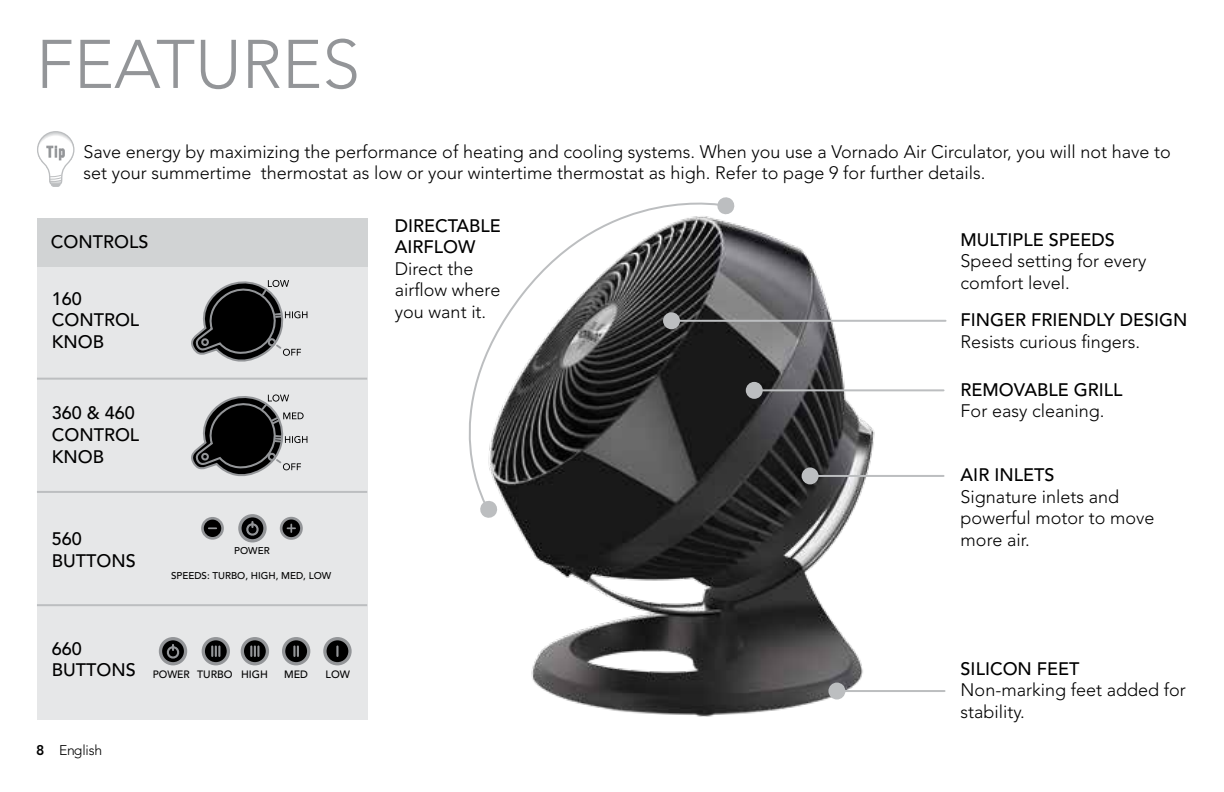
<style>
.page{position:relative;width:1224px;height:792px;background:#fff}
.page>*{position:absolute;margin:0;border:0;box-sizing:border-box;transform-origin:0 0}
.t1{font:300 68px "Avenir";color:#939598}
.t2{font:300 18px/21.6px "Avenir";color:#000}
.t3{font:500 18px/21.6px "Avenir";color:#000}
.t4{font:300 14px "Avenir";letter-spacing:-.02em;color:#000}
.t5{font:500 10.6px "Avenir";color:#000}
.t6{font:500 9.8px "Avenir";color:#000}
.s1{font-size:18px}
.s2{font-weight:800}
</style>
<div class="page">
<div style="left:37px;top:266px;width:330px;height:453px;background:#e6e7e8"></div>
<svg style="left:202px;top:518px;width:21px;height:20px"></svg>
<div style="left:201px;top:517px;width:23px;height:23px;border:3px solid #939598;border-radius:50%"></div>
<svg style="left:209px;top:527px;width:7px;height:2px"></svg>
<svg style="left:240px;top:516px;width:25px;height:25px"></svg>
<div style="left:238px;top:514px;width:29px;height:28px;border:3px solid #939598;border-radius:50%"></div>
<svg style="left:244px;top:521px;width:17px;height:15px"></svg>
<svg style="left:281px;top:518px;width:20px;height:20px"></svg>
<div style="left:280px;top:517px;width:23px;height:23px;border:3px solid #939598;border-radius:50%"></div>
<svg style="left:287px;top:524px;width:8px;height:8px"></svg>
<svg style="left:191px;top:394px;width:116px;height:82px"></svg>
<div style="left:37px;top:218px;width:330px;height:48px;background:#d1d3d4"></div>
<hr style="left:37px;top:378px;width:330px;height:2px;background:#bcbec0">
<hr style="left:37px;top:491px;width:330px;height:2px;background:#bcbec0">
<img style="left:509px;top:222px;width:374px;height:495px">
<div style="left:746px;top:382px;width:17px;height:17px;background:#bcbec0;border-radius:50%"></div>
<hr style="left:762px;top:389px;width:182px;height:2px;background:#bcbec0">
<hr style="left:679px;top:320px;width:267px;height:2px;background:#bcbec0">
<div style="left:802px;top:467px;width:17px;height:17px;background:#bcbec0;border-radius:50%"></div>
<hr style="left:811px;top:475px;width:133px;height:2px;background:#bcbec0">
<svg style="left:727px;top:197px;width:8px;height:17px"></svg>
<svg style="left:468px;top:197px;width:259px;height:314px"></svg>
<svg style="left:479px;top:500px;width:19px;height:18px"></svg>
<div style="left:828px;top:683px;width:17px;height:17px;background:#bcbec0;border-radius:50%"></div>
<hr style="left:845px;top:690px;width:100px;height:2px;background:#bcbec0">
<svg style="left:37px;top:131px;width:37px;height:56px"></svg>
<svg style="left:191px;top:280px;width:116px;height:82px"></svg>
<svg style="left:325px;top:639px;width:25px;height:25px"></svg>
<div style="left:323px;top:637px;width:29px;height:28px;border:3px solid #939598;border-radius:50%"></div>
<svg style="left:336px;top:647px;width:3px;height:9px"></svg>
<svg style="left:284px;top:639px;width:25px;height:25px"></svg>
<div style="left:282px;top:637px;width:28px;height:28px;border:3px solid #939598;border-radius:50%"></div>
<svg style="left:293px;top:646px;width:6px;height:10px"></svg>
<svg style="left:242px;top:639px;width:25px;height:25px"></svg>
<div style="left:241px;top:637px;width:28px;height:28px;border:3px solid #939598;border-radius:50%"></div>
<svg style="left:250px;top:646px;width:10px;height:10px"></svg>
<svg style="left:160px;top:639px;width:26px;height:25px"></svg>
<div style="left:159px;top:637px;width:28px;height:28px;border:3px solid #939598;border-radius:50%"></div>
<svg style="left:164px;top:644px;width:18px;height:15px"></svg>
<svg style="left:203px;top:639px;width:25px;height:25px"></svg>
<div style="left:202px;top:637px;width:28px;height:28px;border:3px solid #939598;border-radius:50%"></div>
<svg style="left:211px;top:646px;width:9px;height:10px"></svg>
<hr style="left:37px;top:604px;width:330px;height:2px;background:#bcbec0">
<h1 class="t1" style="left:36px;top:25px;width:326px">FEATURES</h1>
<p class="t2" style="left:84px;top:141px;width:1089px">Save energy by maximizing the performance of heating and cooling systems. When you use a Vornado Air Circulator, you will not have to set your summertime thermostat as low or your wintertime thermostat as high. Refer to page 9 for further details.</p>
<p class="t3" style="left:51px;top:231px;width:99px">CONTROLS</p>
<p class="t3" style="left:52px;top:288px;width:89px">160<br>CONTROL<br>KNOB</p>
<p class="t3" style="left:52px;top:403px;width:89px">360 &amp; 460<br>CONTROL<br>KNOB</p>
<p class="t3" style="left:52px;top:529px;width:85px">560<br>BUTTONS</p>
<p class="t6" style="left:234px;top:545px;width:37px">POWER</p>
<p class="t6" style="left:171px;top:570px;width:162px">SPEEDS: TURBO, HIGH, MED, LOW</p>
<p class="t3" style="left:52px;top:638px;width:32px">660</p>
<p class="t5" style="left:52px;top:668px;width:218px"><span class="s1">BUTTONS</span> POWER TURBO HIGH</p>
<p class="t5" style="left:284px;top:668px;width:25px">MED</p>
<p class="t5" style="left:326px;top:668px;width:26px">LOW</p>
<p class="t4" style="left:36px;top:742px;width:68px"><span class="s2">8</span> English</p>
<p class="t3" style="left:395px;top:215px;width:108px">DIRECTABLE<br>AIRFLOW</p>
<p class="t2" style="left:395px;top:258px;width:107px">Direct the airflow where you want it.</p>
<p class="t3" style="left:961px;top:229px;width:156px">MULTIPLE SPEEDS</p>
<p class="t2" style="left:961px;top:250px;width:187px">Speed setting for every comfort level.</p>
<p class="t3" style="left:961px;top:310px;width:228px">FINGER FRIENDLY DESIGN</p>
<p class="t2" style="left:961px;top:331px;width:181px">Resists curious fingers.</p>
<p class="t3" style="left:961px;top:379px;width:163px">REMOVABLE GRILL</p>
<p class="t2" style="left:961px;top:400px;width:145px">For easy cleaning.</p>
<p class="t3" style="left:961px;top:465px;width:95px">AIR INLETS</p>
<p class="t2" style="left:961px;top:486px;width:195px">Signature inlets and powerful motor to move more air.</p>
<p class="t3" style="left:961px;top:658px;width:120px">SILICON FEET</p>
<p class="t2" style="left:961px;top:679px;width:227px">Non-marking feet added for stability.</p>
</div>
